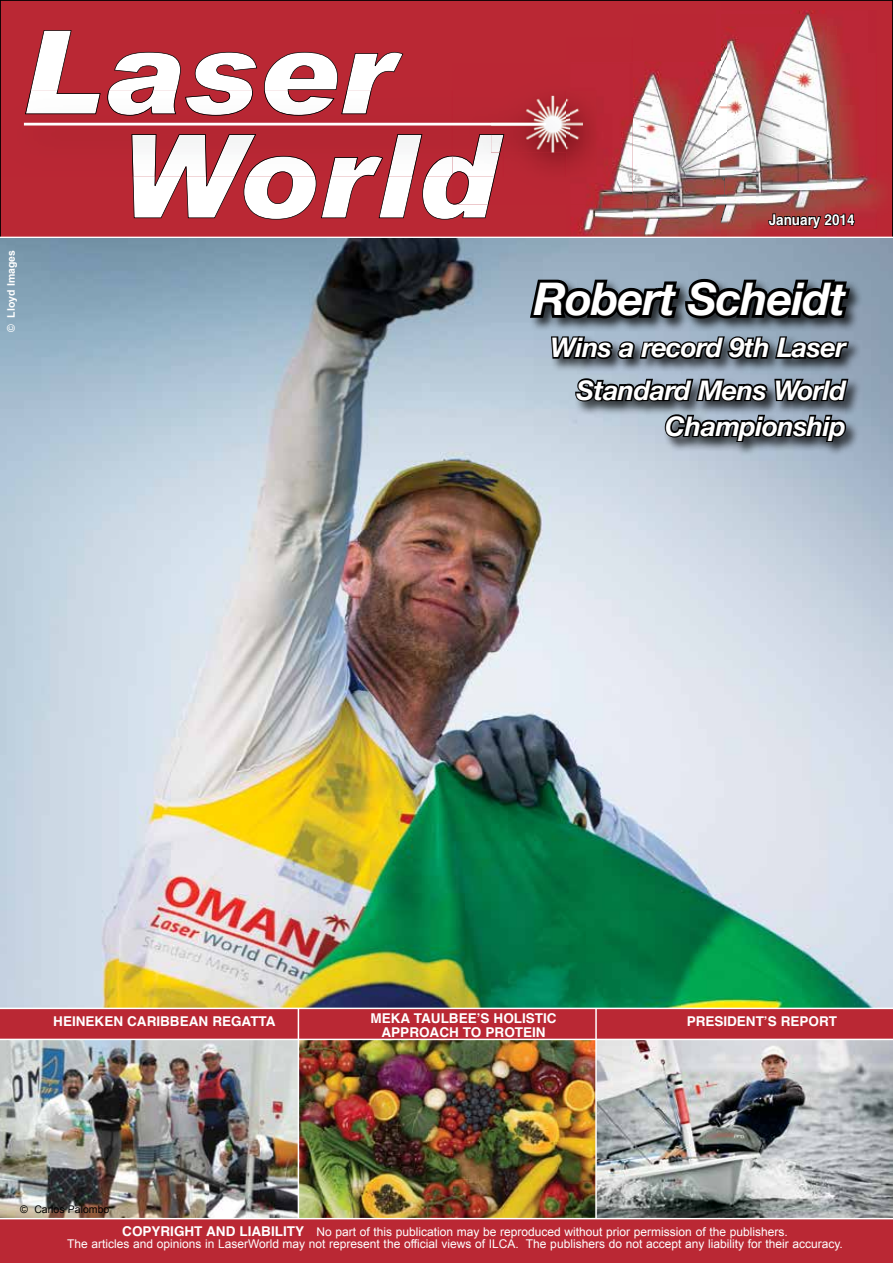
<style>
.page{position:relative;width:893px;height:1263px;background:#fff}
.page>*{position:absolute;margin:0;border:0;box-sizing:border-box;transform-origin:0 0}
.t1{font:italic 900 116.25px/103.9px "Arial";color:#fff;scale:1.05 1}
.t2{font:italic 700 45px "Helvetica Neue";letter-spacing:-.02em;color:#fff}
.t3{font:italic 700 27px/42.5px "Helvetica Neue";letter-spacing:-.02em;color:#fff;text-align:right}
.t4{font:700 14.85px "Helvetica";color:#fff;scale:.91 1}
.t5{font:700 13.5px "Helvetica";color:#fff}
.t6{font:12px/12px "Arial";color:#fff;text-align:center}
.t7{font:10.5px "Arial";color:#000}
.t8{font:700 10.5px "Arial";color:#fff}
.s1{font-weight:400}
.s2{font-family:"Helvetica";font-weight:700;font-size:13.5px}
</style>
<div class="page">
<div style="left:0;top:0;width:893px;height:243px;background:#ba2834"></div>
<svg style="left:30px;top:30px;width:373px;height:61px"></svg>
<svg style="left:132px;top:177px;width:357px;height:43px"></svg>
<img style="left:837px;top:54px;width:39px;height:155px">
<img style="left:827px;top:27px;width:10px;height:145px">
<img style="left:726px;top:14px;width:101px;height:158px">
<img style="left:721px;top:62px;width:35px;height:110px">
<img style="left:716px;top:37px;width:10px;height:26px">
<img style="left:632px;top:62px;width:89px;height:110px">
<img style="left:453px;top:177px;width:42px;height:27px">
<img style="left:606px;top:119px;width:26px;height:53px">
<img style="left:23px;top:95px;width:571px;height:74px">
<img style="left:371px;top:91px;width:32px;height:24px">
<img style="left:25px;top:91px;width:346px;height:25px">
<img style="left:132px;top:134px;width:372px;height:43px">
<img style="left:453px;top:134px;width:47px;height:43px">
<img style="left:491px;top:96px;width:92px;height:56px">
<img style="left:491px;top:134px;width:13px;height:18px">
<hr style="left:24px;top:123px;width:522px;height:3px;background:#fff">
<div style="left:0;top:1212px;width:893px;height:51px;background:#ba2834"></div>
<hr style="left:0;top:237px;width:893px;height:3px;background:#fff">
<img style="left:0;top:238px;width:893px;height:770px">
<img style="left:0;top:1040px;width:893px;height:178px">
<div style="left:0;top:1008px;width:893px;height:32px;background:#ba2834"></div>
<hr style="left:0;top:1008px;width:893px;height:1px;background:#fff">
<hr style="left:0;top:1039px;width:893px;height:1px;background:#fff">
<hr style="left:298px;top:1009px;width:1px;height:209px;background:#fff">
<hr style="left:595px;top:1009px;width:2px;height:209px;background:#fff">
<hr style="left:0;top:1218px;width:893px;height:1px;background:#fff">
<div style="left:528px;top:277px;width:335px;height:179px;background:#000;opacity:.75"></div>
<svg style="left:526px;top:172px;width:330px;height:539px;background:#a4a4ae"></svg>
<h1 class="t1" style="left:118px;top:18px;width:362px;text-indent:-98px">Laser<br>World</h1>
<p class="t8" style="left:4px;top:332px;width:83px;rotate:-90deg"><span class="s1">©</span> Lloyd Images</p>
<p class="t4" style="left:769px;top:208px;width:96px">January 2014</p>
<h2 class="t2" style="left:534px;top:263px;width:314px">Robert Scheidt</h2>
<h3 class="t3" style="left:551px;top:327px;width:297px">Wins a record 9th Laser<br>Standard Mens World</h3>
<h3 class="t3" style="left:665px;top:405px;width:182px">Championship</h3>
<p class="t5" style="left:53px;top:1011px;width:224px">HEINEKEN CARIBBEAN REGATTA</p>
<p class="t5" style="left:371px;top:1008px;width:188px">MEKA TAULBEE’S HOLISTIC</p>
<p class="t5" style="left:687px;top:1011px;width:152px">PRESIDENT’S REPORT</p>
<p class="t5" style="left:382px;top:1021px;width:166px">APPROACH TO PROTEIN</p>
<p class="t7" style="left:20px;top:1202px;width:91px">© Carlos Palombo</p>
<p class="t6" style="left:67px;top:1226px;width:777px"><span class="s2">COPYRIGHT AND LIABILITY</span> No part of this publication may be reproduced without prior permission of the publishers.<br>The articles and opinions in LaserWorld may not represent the official views of ILCA. The publishers do not accept any liability for their accuracy.</p>
</div>
